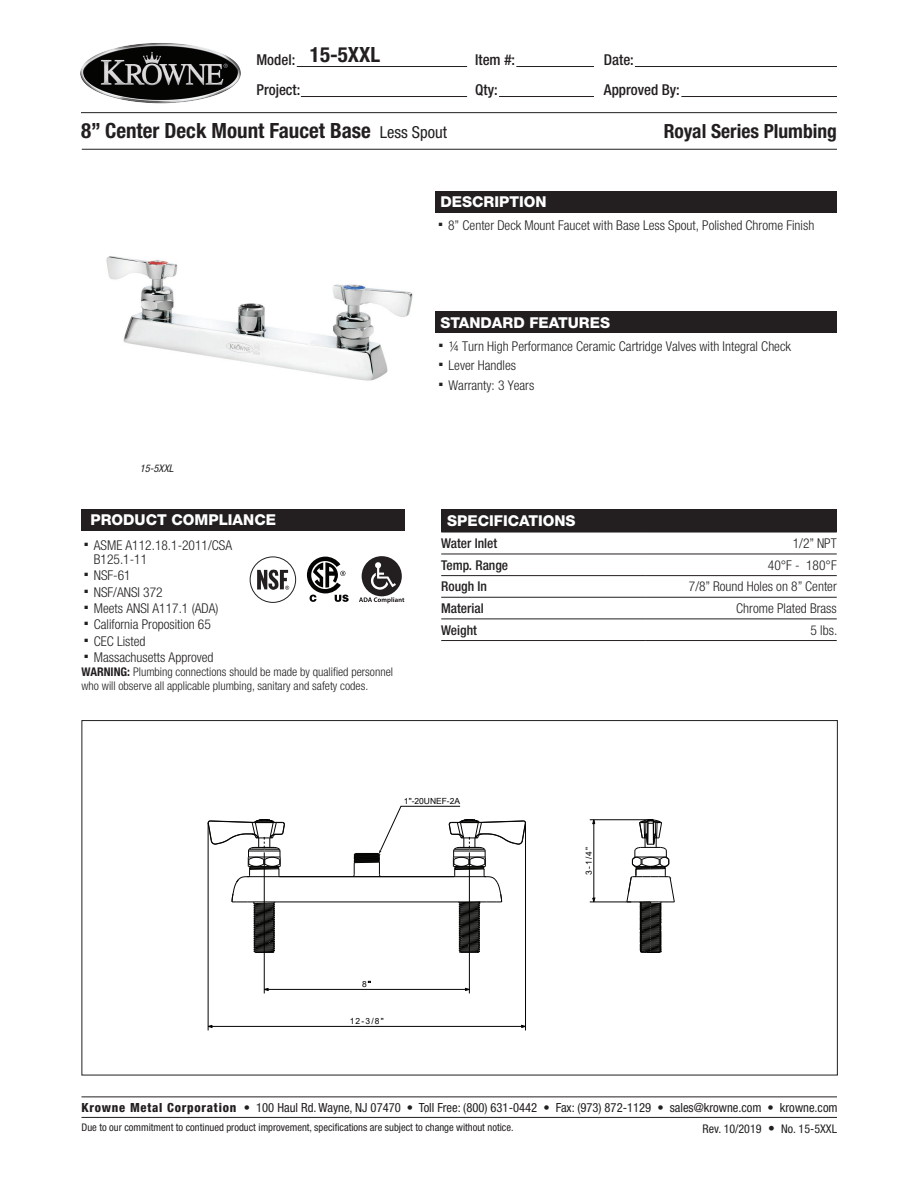
<style>
.page{position:relative;width:918px;height:1188px;background:#fff}
.page>*{position:absolute;margin:0;border:0;box-sizing:border-box;transform-origin:0 0}
.t1{font:700 condensed 21px "Helvetica Neue LT Std";color:#231f20}
.t2{font:700 condensed 19.5px "Helvetica Neue LT Std";color:#231f20}
.t3{font:800 15px "Helvetica Neue LT Std";color:#fff}
.t4{font:500 condensed 15px/30px "Helvetica Neue LT Std";color:#231f20}
.t5{font:300 condensed 13.5px/13.5px "Helvetica Neue LT Std";color:#231f20}
.t6{font:500 condensed 13.5px "Helvetica Neue LT Std";color:#231f20}
.t7{font:condensed 12.6px "Helvetica Neue LT Std";color:#231f20}
.t8{font:300 condensed 12px/14.4px "Helvetica Neue LT Std";color:#231f20}
.t9{font:condensed 12px "Helvetica Neue LT Std";color:#231f20}
.t10{font:condensed 10.5px "Helvetica Neue LT Std";color:#231f20}
.t11{font:italic condensed 10.5px "Helvetica Neue LT Std";color:#231f20}
.t12{font:8.4px "Arial";color:#040503}
.t13{font:8.4px "Arial Unicode MS";color:#040503}
.s1{font-weight:400;font-size:16.5px}
.s2{font-family:"Arial Unicode MS";font-weight:400;font-stretch:normal;font-size:15px}
.s3{font-weight:700}
.s4{font-weight:800}
.s5{font-size:13.5px}
</style>
<div class="page">
<hr style="left:82px;top:149px;width:755px;height:1px;background:#231f20">
<hr style="left:81px;top:112px;width:756px;height:1px;background:#231f20">
<hr style="left:297px;top:66px;width:170px;height:1px;background:#231f20">
<hr style="left:635px;top:66px;width:202px;height:1px;background:#231f20">
<hr style="left:516px;top:66px;width:78px;height:1px;background:#231f20">
<hr style="left:301px;top:96px;width:166px;height:1px;background:#231f20">
<hr style="left:681px;top:96px;width:156px;height:1px;background:#231f20">
<hr style="left:499px;top:96px;width:95px;height:1px;background:#231f20">
<img style="left:81px;top:43px;width:160px;height:60px">
<hr style="left:82px;top:1117px;width:755px;height:1px;background:#231f20">
<hr style="left:82px;top:1097px;width:755px;height:1px;background:#231f20">
<div style="left:436px;top:311px;width:401px;height:22px;background:#231f20"></div>
<div style="left:436px;top:191px;width:401px;height:22px;background:#231f20"></div>
<div style="left:81px;top:509px;width:323px;height:22px;background:#231f20"></div>
<div style="left:441px;top:509px;width:396px;height:23px;background:#231f20"></div>
<hr style="left:441px;top:531px;width:204px;height:2px;background:#231f20">
<hr style="left:645px;top:531px;width:192px;height:2px;background:#231f20">
<hr style="left:441px;top:554px;width:204px;height:1px;background:#231f20">
<hr style="left:645px;top:554px;width:192px;height:1px;background:#231f20">
<hr style="left:441px;top:575px;width:204px;height:1px;background:#231f20">
<hr style="left:645px;top:575px;width:192px;height:1px;background:#231f20">
<hr style="left:441px;top:597px;width:204px;height:1px;background:#231f20">
<hr style="left:645px;top:597px;width:192px;height:1px;background:#231f20">
<hr style="left:441px;top:619px;width:204px;height:1px;background:#231f20">
<hr style="left:645px;top:619px;width:192px;height:1px;background:#231f20">
<hr style="left:441px;top:640px;width:204px;height:1px;background:#231f20">
<hr style="left:645px;top:640px;width:192px;height:1px;background:#231f20">
<div style="left:250px;top:557px;width:46px;height:46px;border:1px solid #231f20;border-radius:50%"></div>
<svg style="left:257px;top:569px;width:32px;height:21px"></svg>
<svg style="left:307px;top:557px;width:42px;height:45px"></svg>
<svg style="left:359px;top:556px;width:45px;height:47px"></svg>
<img style="left:106px;top:256px;width:307px;height:125px">
<hr style="left:208px;top:823px;width:1px;height:207px;background:#040503">
<hr style="left:525px;top:823px;width:1px;height:207px;background:#040503">
<hr style="left:264px;top:852px;width:1px;height:141px;background:#040503">
<hr style="left:469px;top:852px;width:1px;height:141px;background:#040503">
<hr style="left:590px;top:902px;width:41px;height:1px;background:#040503">
<hr style="left:590px;top:819px;width:61px;height:1px;background:#040503">
<hr style="left:247px;top:902px;width:239px;height:1px;background:#040503">
<hr style="left:247px;top:876px;width:239px;height:1px;background:#040503">
<svg style="left:626px;top:819px;width:49px;height:134px"></svg>
<svg style="left:207px;top:819px;width:78px;height:134px"></svg>
<hr style="left:212px;top:1026px;width:310px;height:1px;background:#040503">
<svg style="left:207px;top:1025px;width:5px;height:3px"></svg>
<hr style="left:268px;top:989px;width:197px;height:1px;background:#040503">
<svg style="left:465px;top:988px;width:5px;height:3px"></svg>
<svg style="left:263px;top:988px;width:5px;height:3px"></svg>
<svg style="left:352px;top:806px;width:174px;height:147px"></svg>
<hr style="left:594px;top:824px;width:1px;height:74px;background:#040503">
<svg style="left:592px;top:898px;width:3px;height:5px"></svg>
<svg style="left:592px;top:819px;width:3px;height:5px"></svg>
<h1 class="t1" style="left:310px;top:42px;width:72px">15-5XXL</h1>
<p class="t4" style="left:256px;top:45px;width:45px">Model:<br>Project:</p>
<p class="t4" style="left:475px;top:45px;width:41px">Item #:<br>Qty:</p>
<p class="t4" style="left:604px;top:45px;width:77px">Date:<br>Approved By:</p>
<h1 class="t1" style="left:81px;top:118px;width:368px">8” Center Deck Mount Faucet Base <span class="s1">Less Spout</span></h1>
<h2 class="t2" style="left:664px;top:119px;width:175px">Royal Series Plumbing</h2>
<p class="t3" style="left:441px;top:193px;width:108px">DESCRIPTION</p>
<p class="t5" style="left:436px;top:218px;width:380px"><span class="s2">▪</span> 8” Center Deck Mount Faucet with Base Less Spout, Polished Chrome Finish</p>
<p class="t3" style="left:441px;top:313px;width:171px">STANDARD FEATURES</p>
<p class="t11" style="left:140px;top:462px;width:35px">15-5XXL</p>
<p class="t5" style="left:437px;top:340px;width:356px"><span class="s2">▪</span> ¼ Turn High Performance Ceramic Cartridge Valves with Integral Check</p>
<p class="t5" style="left:437px;top:359px;width:81px"><span class="s2">▪</span> Lever Handles</p>
<p class="t5" style="left:437px;top:378px;width:99px"><span class="s2">▪</span> Warranty: 3 Years</p>
<p class="t3" style="left:90px;top:511px;width:187px">PRODUCT COMPLIANCE</p>
<p class="t3" style="left:447px;top:512px;width:130px">SPECIFICATIONS</p>
<p class="t6" style="left:441px;top:535px;width:57px">Water Inlet</p>
<p class="t5" style="left:793px;top:536px;width:45px">1/2” NPT</p>
<p class="t6" style="left:441px;top:557px;width:68px">Temp. Range</p>
<p class="t5" style="left:768px;top:558px;width:70px">40°F - 180°F</p>
<p class="t6" style="left:441px;top:578px;width:47px">Rough In</p>
<p class="t5" style="left:689px;top:580px;width:149px">7/8” Round Holes on 8” Center</p>
<p class="t6" style="left:441px;top:600px;width:44px">Material</p>
<p class="t5" style="left:736px;top:601px;width:102px">Chrome Plated Brass</p>
<p class="t6" style="left:441px;top:622px;width:37px">Weight</p>
<p class="t5" style="left:811px;top:623px;width:28px">5 lbs.</p>
<p class="t5" style="left:94px;top:539px;width:140px;text-indent:-12px"><span class="s2">▪</span> ASME A112.18.1-2011/CSA<br>B125.1-11</p>
<p class="t5" style="left:82px;top:569px;width:50px"><span class="s2">▪</span> NSF-61</p>
<p class="t5" style="left:82px;top:585px;width:82px"><span class="s2">▪</span> NSF/ANSI 372</p>
<p class="t5" style="left:82px;top:601px;width:138px"><span class="s2">▪</span> Meets ANSI A117.1 (ADA)</p>
<p class="t5" style="left:82px;top:618px;width:131px"><span class="s2">▪</span> California Proposition 65</p>
<p class="t5" style="left:82px;top:634px;width:65px"><span class="s2">▪</span> CEC Listed</p>
<p class="t5" style="left:82px;top:650px;width:133px"><span class="s2">▪</span> Massachusetts Approved</p>
<p class="t8" style="left:82px;top:664px;width:313px"><span class="s3">WARNING:</span> Plumbing connections should be made by qualified personnel who will observe all applicable plumbing, sanitary and safety codes.</p>
<p class="t13" style="left:404px;top:795px;width:58px">1"-20UNEF-2A</p>
<p class="t12" style="left:362px;top:979px;width:6px">8</p>
<p class="t12" style="left:350px;top:1016px;width:36px">12-3/8"</p>
<p class="t12" style="left:583px;top:875px;width:30px;rotate:-90deg">3-1/4"</p>
<p class="t7" style="left:82px;top:1100px;width:758px"><span class="s4">Krowne Metal Corporation</span> • 100 Haul Rd. Wayne, NJ 07470 • Toll Free: (800) 631-0442 • Fax: (973) 872-1129 • sales@krowne.com • krowne.com</p>
<p class="t10" style="left:82px;top:1121px;width:434px">Due to our commitment to continued product improvement, specifications are subject to change without notice.</p>
<p class="t9" style="left:703px;top:1122px;width:136px">Rev. 10/2019 <span class="s5">•</span> No. 15-5XXL</p>
</div>
